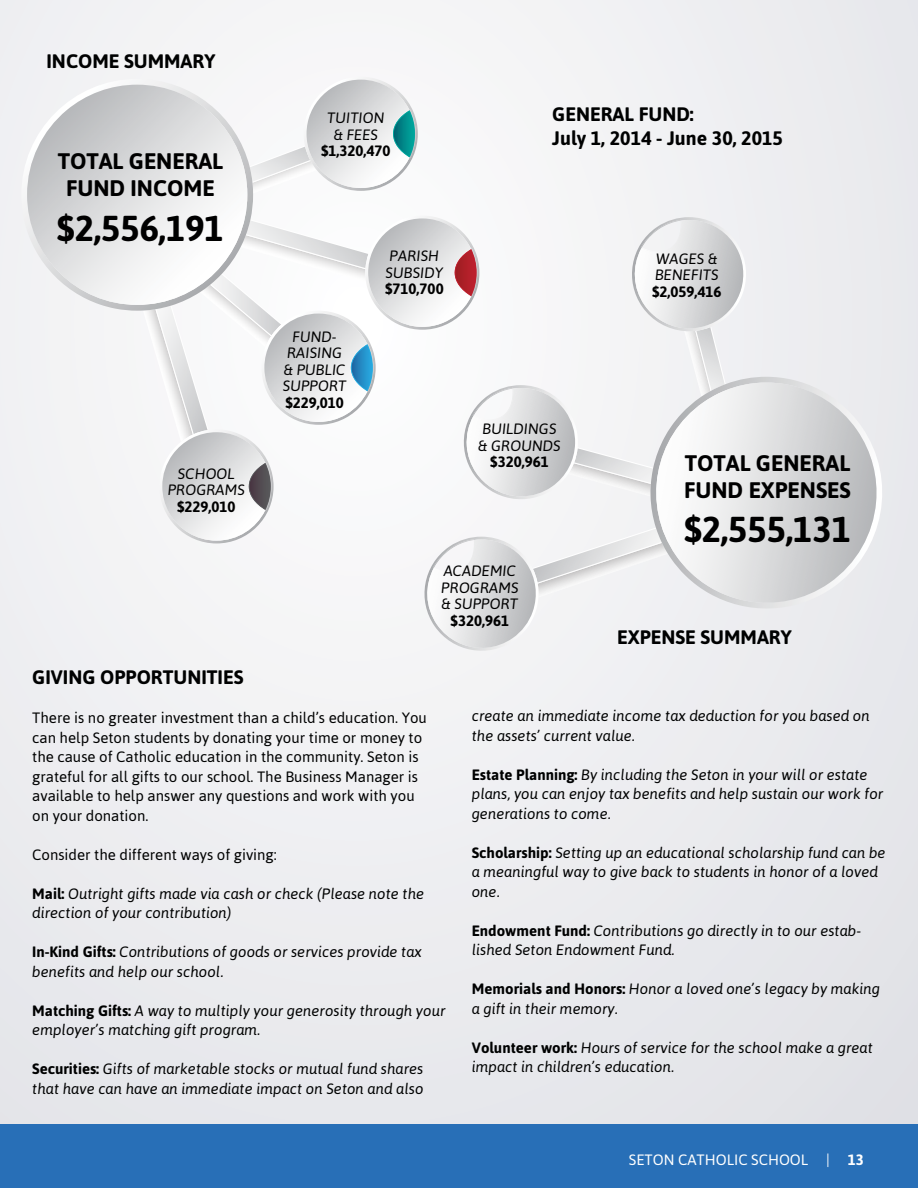
<style>
.page{position:relative;width:918px;height:1188px;background:#ececef}
.page>*{position:absolute;margin:0;border:0;box-sizing:border-box;transform-origin:0 0}
.t1{font:700 36px "Asap";color:#000}
.t2{font:700 22.5px/27px "Asap";color:#000;text-align:center}
.t3{font:700 19.5px/24px "Asap";color:#000101}
.t4{font:italic 15px/19.5px "Asap";color:#000101}
.t5{font:15px/19.5px "Asap";color:#000101}
.t6{font:italic 15px/16.5px "Asap";color:#000}
.t7{font:700 15px "Asap";color:#000}
.t8{font:15px "Asap";color:#fff}
.s1{font-weight:700;font-style:normal}
.s2{font-weight:700}
</style>
<div class="page">
<div style="left:0;top:1124px;width:918px;height:64px;background:#286fb7"></div>
<svg style="left:22px;top:79px;width:120px;height:232px"></svg>
<img style="left:27px;top:85px;width:115px;height:220px">
<svg style="left:754px;top:377px;width:128px;height:144px"></svg>
<img style="left:754px;top:382px;width:124px;height:226px">
<svg style="left:142px;top:77px;width:612px;height:573px"></svg>
<img style="left:641px;top:221px;width:41px;height:32px">
<h3 class="t3" style="left:46px;top:49px;width:170px">INCOME SUMMARY</h3>
<h2 class="t2" style="left:58px;top:148px;width:167px">TOTAL GENERAL<br>FUND INCOME</h2>
<h1 class="t1" style="left:57px;top:208px;width:168px">$2,556,191</h1>
<p class="t6" style="left:168px;top:465px;width:79px;text-align:center">SCHOOL<br>PROGRAMS</p>
<p class="t7" style="left:177px;top:498px;width:60px">$229,010</p>
<p class="t6" style="left:327px;top:110px;width:59px;text-align:center">TUITION &amp; FEES</p>
<p class="t7" style="left:321px;top:142px;width:71px">$1,320,470</p>
<h3 class="t3" style="left:552px;top:102px;width:232px">GENERAL FUND:<br>July 1, 2014 - June 30, 2015</h3>
<p class="t6" style="left:283px;top:328px;width:65px;text-align:center">FUND-<br>RAISING &amp; PUBLIC<br>SUPPORT</p>
<p class="t7" style="left:285px;top:394px;width:60px">$229,010</p>
<p class="t6" style="left:386px;top:248px;width:59px">PARISH<br>SUBSIDY</p>
<p class="t7" style="left:385px;top:280px;width:60px">$710,700</p>
<p class="t6" style="left:478px;top:421px;width:84px">BUILDINGS &amp; GROUNDS</p>
<p class="t7" style="left:490px;top:453px;width:60px">$320,961</p>
<p class="t6" style="left:655px;top:250px;width:65px">WAGES &amp;<br>BENEFITS</p>
<p class="t7" style="left:652px;top:283px;width:71px">$2,059,416</p>
<h2 class="t2" style="left:684px;top:449px;width:168px;text-align:left">TOTAL GENERAL<br>FUND EXPENSES</h2>
<h1 class="t1" style="left:684px;top:509px;width:168px">$2,555,131</h1>
<p class="t6" style="left:441px;top:563px;width:79px">ACADEMIC<br>PROGRAMS &amp; SUPPORT</p>
<p class="t7" style="left:451px;top:612px;width:60px">$320,961</p>
<h3 class="t3" style="left:617px;top:625px;width:176px">EXPENSE SUMMARY</h3>
<h3 class="t3" style="left:32px;top:665px;width:213px">GIVING OPPORTUNITIES</h3>
<p class="t5" style="left:32px;top:708px;width:396px">There is no greater investment than a child’s education. You can help Seton students by donating your time or money to the cause of Catholic education in the community. Seton is grateful for all gifts to our school. The Business Manager is available to help answer any questions and work with you on your donation.</p>
<p class="t5" style="left:32px;top:845px;width:246px">Consider the different ways of giving:</p>
<p class="t4" style="left:32px;top:884px;width:394px"><span class="s1">Mail:</span> Outright gifts made via cash or check (Please note the direction of your contribution)</p>
<p class="t4" style="left:32px;top:942px;width:391px"><span class="s1">In-Kind Gifts:</span> Contributions of goods or services provide tax benefits and help our school.</p>
<p class="t4" style="left:32px;top:1001px;width:415px"><span class="s1">Matching Gifts:</span> A way to multiply your generosity through your employer’s matching gift program.</p>
<p class="t4" style="left:32px;top:1059px;width:393px"><span class="s1">Securities:</span> Gifts of marketable stocks or mutual fund shares that have can have an immediate impact on Seton and also</p>
<p class="t4" style="left:472px;top:706px;width:400px">create an immediate income tax deduction for you based on the assets’ current value.</p>
<p class="t4" style="left:472px;top:765px;width:413px"><span class="s1">Estate Planning:</span> By including the Seton in your will or estate plans, you can enjoy tax benefits and help sustain our work for generations to come.</p>
<p class="t4" style="left:472px;top:843px;width:415px"><span class="s1">Scholarship:</span> Setting up an educational scholarship fund can be a meaningful way to give back to students in honor of a loved one.</p>
<p class="t4" style="left:472px;top:921px;width:391px"><span class="s1">Endowment Fund:</span> Contributions go directly in to our estab&shy;lished Seton Endowment Fund.</p>
<p class="t4" style="left:472px;top:979px;width:410px"><span class="s1">Memorials and Honors:</span> Honor a loved one’s legacy by making a gift in their memory.</p>
<p class="t4" style="left:472px;top:1038px;width:403px"><span class="s1">Volunteer work:</span> Hours of service for the school make a great impact in children’s education.</p>
<p class="t8" style="left:629px;top:1151px;width:237px">SETON CATHOLIC SCHOOL | <span class="s2">13</span></p>
</div>
